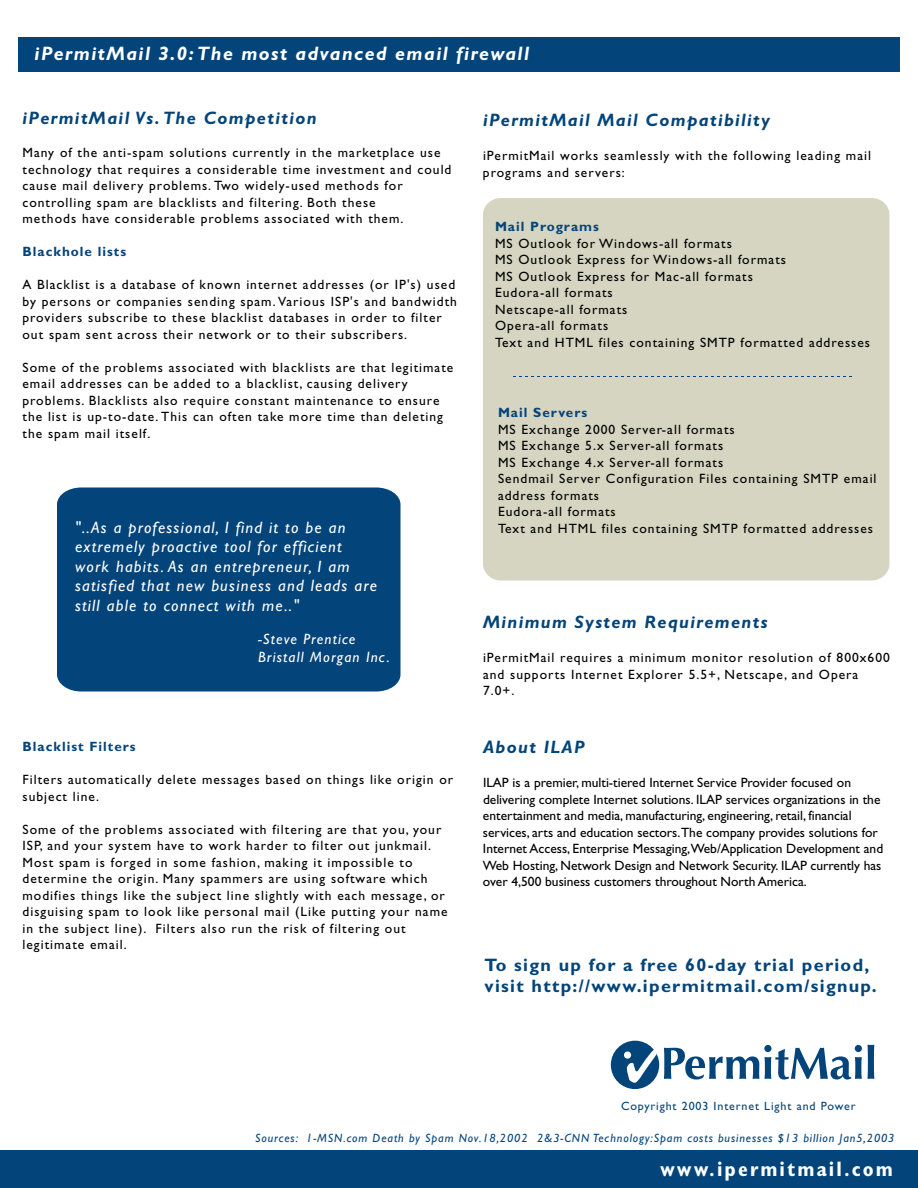
<style>
.page{position:relative;width:918px;height:1188px;background:#fff}
.page>*{position:absolute;margin:0;border:0;box-sizing:border-box;transform-origin:0 0}
.t1{font:700 condensed 21px "Gill Sans";letter-spacing:.1em;color:#fff}
.t2{font:italic 700 19.5px "Gill Sans";letter-spacing:.075em;color:#fff}
.t3{font:italic 700 18px "Gill Sans";letter-spacing:.075em;color:#03447a}
.t4{font:700 18px/21.8px "Gill Sans";letter-spacing:.075em;color:#03447a}
.t5{font:italic 16.5px/19.5px "Gill Sans";letter-spacing:.075em;color:#fff}
.t6{font:italic 15px/18px "Gill Sans";letter-spacing:.075em;color:#fff}
.t7{font:13.5px/16.5px "Gill Sans";letter-spacing:.075em;color:#000}
.t8{font:13.5px/16.5px "Gill Sans";color:#000}
.t9{font:700 13.5px "Gill Sans";letter-spacing:.075em;color:#03447a}
.t10{font:italic 12px "Gill Sans";letter-spacing:.075em;color:#03447a}
.t11{font:12px "Gill Sans";letter-spacing:.075em;color:#03447a}
</style>
<div class="page">
<div style="left:18px;top:38px;width:882px;height:34px;background:#03447a"></div>
<div style="left:0;top:1150px;width:918px;height:38px;background:#03447a"></div>
<svg style="left:664px;top:1045px;width:198px;height:35px"></svg>
<svg style="left:868px;top:1045px;width:6px;height:34px"></svg>
<div style="left:611px;top:1041px;width:48px;height:48px;background:#03447a;border-radius:50%"></div>
<svg style="left:627px;top:1049px;width:30px;height:34px"></svg>
<div style="left:624px;top:1052px;width:7px;height:7px;background:#fff;border-radius:50%"></div>
<div style="left:57px;top:488px;width:343px;height:204px;background:#03447a"></div>
<div style="left:483px;top:198px;width:407px;height:382px;background:#d5d5c1;border-radius:17px"></div>
<svg style="left:513px;top:376px;width:339px;height:1px"></svg>
<h2 class="t2" style="left:34px;top:42px;width:496px">iPermitMail 3.0:The most advanced email firewall</h2>
<h3 class="t3" style="left:22px;top:108px;width:296px">iPermitMail Vs.The Competition</h3>
<p class="t7" style="left:22px;top:145px;width:431px">Many of the anti-spam solutions currently in the marketplace use technology that requires a considerable time investment and could cause mail delivery problems. Two widely-used methods for controlling spam are blacklists and filtering. Both these<br>methods have considerable problems associated with them.</p>
<p class="t9" style="left:22px;top:244px;width:105px">Blackhole lists</p>
<p class="t7" style="left:22px;top:277px;width:436px">A Blacklist is a database of known internet addresses (or IP's) used by persons or companies sending spam.Various ISP's and bandwidth providers subscribe to these blacklist databases in order to filter out spam sent across their network or to their subscribers.</p>
<p class="t7" style="left:22px;top:359px;width:432px">Some of the problems associated with blacklists are that legitimate email addresses can be added to a blacklist, causing delivery problems. Blacklists also require constant maintenance to ensure the list is up-to-date. This can often take more time than deleting the spam mail itself.</p>
<p class="t5" style="left:75px;top:517px;width:303px">"..As a professional, I find it to be an extremely proactive tool for efficient work habits. As an entrepreneur, I am satisfied that new business and leads are still able to connect with me.."</p>
<p class="t6" style="left:258px;top:630px;width:133px">-Steve Prentice<br>Bristall Morgan Inc.</p>
<p class="t9" style="left:22px;top:739px;width:115px">Blacklist Filters</p>
<p class="t7" style="left:22px;top:772px;width:432px">Filters automatically delete messages based on things like origin or subject line.</p>
<p class="t7" style="left:22px;top:821px;width:427px">Some of the problems associated with filtering are that you, your ISP, and your system have to work harder to filter out junkmail.<br>Most spam is forged in some fashion, making it impossible to determine the origin. Many spammers are using software which modifies things like the subject line slightly with each message, or disguising spam to look like personal mail (Like putting your name in the subject line). Filters also run the risk of filtering out legitimate email.</p>
<h3 class="t3" style="left:483px;top:109px;width:289px">iPermitMail Mail Compatibility</h3>
<p class="t7" style="left:483px;top:148px;width:390px">iPermitMail works seamlessly with the following leading mail programs and servers:</p>
<p class="t9" style="left:495px;top:218px;width:105px">Mail Programs</p>
<p class="t7" style="left:495px;top:235px;width:377px">MS Outlook for Windows-all formats<br>MS Outlook Express for Windows-all formats<br>MS Outlook Express for Mac-all formats<br>Eudora-all formats<br>Netscape-all formats<br>Opera-all formats<br>Text and HTML files containing SMTP formatted addresses</p>
<p class="t9" style="left:498px;top:404px;width:91px">Mail Servers</p>
<p class="t7" style="left:498px;top:421px;width:380px">MS Exchange 2000 Server-all formats<br>MS Exchange 5.x Server-all formats<br>MS Exchange 4.x Server-all formats<br>Sendmail Server Configuration Files containing SMTP email address formats<br>Eudora-all formats<br>Text and HTML files containing SMTP formatted addresses</p>
<h3 class="t3" style="left:483px;top:611px;width:286px">Minimum System Requirements</h3>
<p class="t7" style="left:483px;top:649px;width:408px">iPermitMail requires a minimum monitor resolution of 800x600 and supports Internet Explorer 5.5+, Netscape, and Opera<br>7.0+.</p>
<h3 class="t3" style="left:483px;top:736px;width:103px">About ILAP</h3>
<p class="t8" style="left:483px;top:775px;width:402px">ILAP is a premier, multi-tiered Internet Service Provider focused on delivering complete Internet solutions. ILAP services organizations in the entertainment and media, manufacturing, engineering, retail, financial services, arts and education sectors.The company provides solutions for Internet Access, Enterprise Messaging,Web/Application Development and Web Hosting, Network Design and Network Security. ILAP currently has over 4,500 business customers throughout North America.</p>
<h3 class="t4" style="left:484px;top:954px;width:394px">To sign up for a free 60-day trial period, visit http://www.ipermitmail.com/signup.</h3>
<p class="t11" style="left:621px;top:1099px;width:236px">Copyright 2003 Internet Light and Power</p>
<p class="t10" style="left:255px;top:1131px;width:641px">Sources: 1-MSN.com Death by Spam Nov.18,2002 2&amp;3-CNN Technology:Spam costs businesses $13 billion Jan5,2003</p>
<h1 class="t1" style="left:660px;top:1156px;width:234px">www.ipermitmail.com</h1>
</div>
